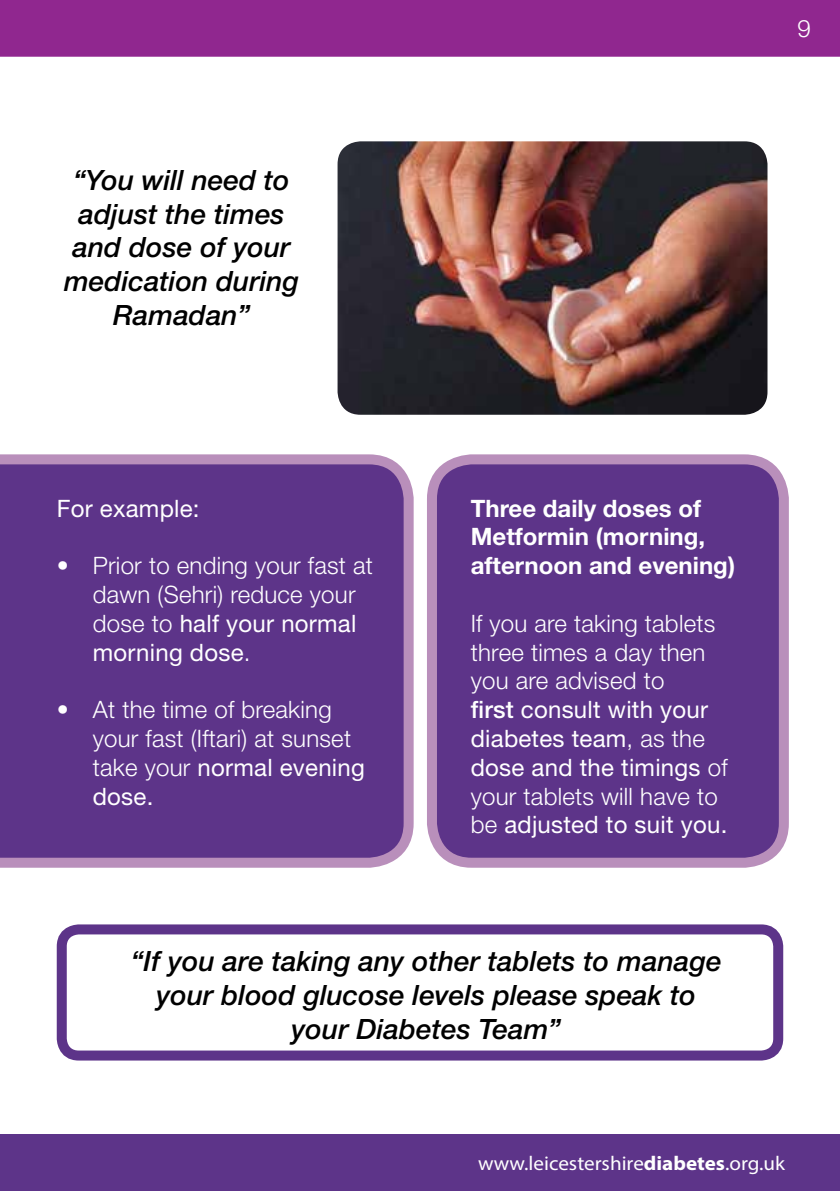
<style>
.page{position:relative;width:840px;height:1191px;background:#fff}
.page>*{position:absolute;margin:0;border:0;box-sizing:border-box;transform-origin:0 0}
.t1{font:italic 500 28px/33.6px "Helvetica Neue LT Std";color:#000;text-align:center}
.t2{font:300 24px/28.8px "Helvetica Neue LT Std";letter-spacing:.01em;color:#fff}
.t3{font:700 24px/28.8px "Helvetica Neue LT Std";color:#fff}
.t4{font:24px "Helvetica Neue LT Std";letter-spacing:.01em;color:#fff}
.t5{font:20px "Myriad Pro";color:#fff;scale:1.05 1}
.s1{font-weight:400}
.s2{font-weight:500}
.s3{font-weight:700}
</style>
<div class="page">
<div style="left:0;top:1134px;width:839px;height:57px;background:#5d3489"></div>
<div style="left:0;top:0;width:839px;height:57px;background:#90278f"></div>
<div style="left:57px;top:924px;width:725px;height:136px;border:10px solid #5d3489;border-radius:17px"></div>
<div style="left:0;top:454px;width:413px;height:413px;background:#5d3489"></div>
<div style="left:431px;top:459px;width:352px;height:403px;background:#5d3489;border-radius:40px"></div>
<div style="left:426px;top:454px;width:362px;height:413px;border:10px solid #b98fbb;border-radius:40px"></div>
<img style="left:337px;top:141px;width:430px;height:274px">
<p class="t1" style="left:64px;top:163px;width:236px">“You will need to adjust the times and dose of your medication during<br>Ramadan”</p>
<p class="t2" style="left:797px;top:14px;width:15px">9</p>
<p class="t4" style="left:57px;top:494px;width:144px">For example:</p>
<p class="t2" style="left:93px;top:551px;width:281px;text-indent:-36px">• Prior to ending your fast at dawn (Sehri) reduce your dose to <span class="s1">half your normal morning dose</span>.</p>
<p class="t2" style="left:93px;top:695px;width:273px;text-indent:-36px">• At the time of breaking your fast (Iftari) at sunset take your <span class="s1">normal evening dose.</span></p>
<p class="t3" style="left:470px;top:493px;width:266px">Three daily doses of<br>Metformin (morning, afternoon and evening)</p>
<p class="t2" style="left:470px;top:608px;width:258px">If you are taking tablets three times a day then you are advised to<br><span class="s2">first</span> <span class="s1">consult with your diabetes team</span>, as the <span class="s1">dose and the timings</span> of your tablets will have to be <span class="s1">adjusted to suit you.</span></p>
<p class="t1" style="left:131px;top:944px;width:591px">“If you are taking any other tablets to manage your blood glucose levels please speak to your Diabetes Team”</p>
<p class="t5" style="left:477px;top:1150px;width:294px">www.leicestershire<span class="s3">diabetes</span>.org.uk</p>
</div>
